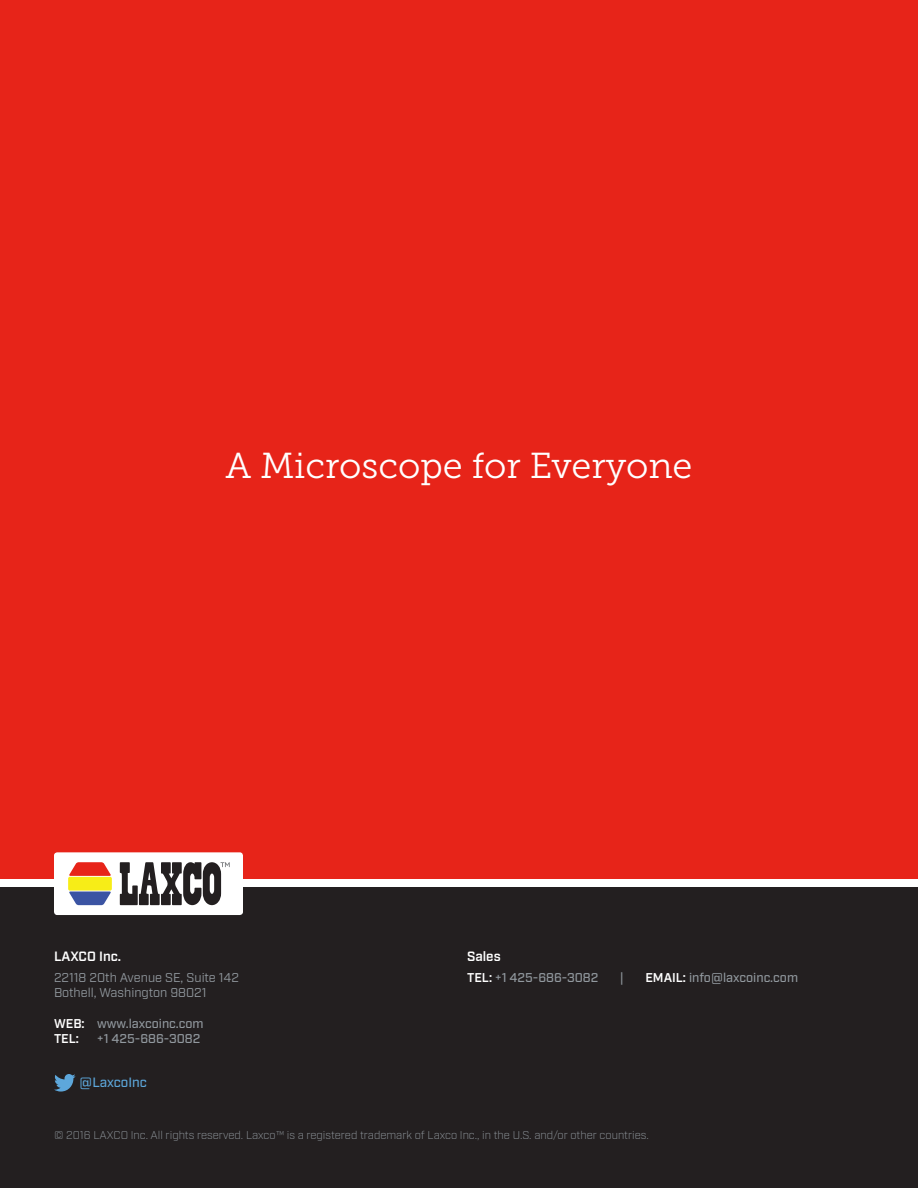
<style>
.page{position:relative;width:918px;height:1188px;background:#fff}
.page>*{position:absolute;margin:0;border:0;box-sizing:border-box;transform-origin:0 0}
.t1{font:36px "Museo Slab 300";color:#fff}
.t2{font:600 13.5px "Industry";color:#fff}
.t3{font:500 13.5px "Industry";color:#5da7db}
.t4{font:500 12.75px/15.3px "Industry";color:#92999f}
.t5{font:12.75px/15.3px "Industry";color:#92999f}
.t6{font:300 11.25px "Industry";color:#92999f}
.s1{font-weight:600;color:#fff}
</style>
<div class="page">
<div style="left:0;top:0;width:918px;height:879px;background:#e72419"></div>
<div style="left:0;top:887px;width:918px;height:301px;background:#231f20"></div>
<div style="left:54px;top:852px;width:189px;height:63px;background:#fff;border-radius:3px"></div>
<svg style="left:68px;top:862px;width:44px;height:43px;background:#c69865"></svg>
<svg style="left:120px;top:862px;width:110px;height:43px"></svg>
<svg style="left:54px;top:1074px;width:22px;height:18px"></svg>
<h1 class="t1" style="left:226px;top:446px;width:468px">A Microscope for Everyone</h1>
<p class="t2" style="left:54px;top:949px;width:69px">LAXCO Inc.</p>
<p class="t5" style="left:54px;top:970px;width:186px">22118 20th Avenue SE, Suite 142<br>Bothell, Washington 98021</p>
<p class="t4" style="left:54px;top:1016px;width:151px"><span class="s1">WEB:</span> www.laxcoinc.com<br><span class="s1">TEL:</span></p>
<p class="t4" style="left:97px;top:1031px;width:105px">+1 425-686-3082</p>
<p class="t3" style="left:80px;top:1074px;width:69px">@LaxcoInc</p>
<p class="t2" style="left:467px;top:949px;width:35px">Sales</p>
<p class="t4" style="left:467px;top:970px;width:133px"><span class="s1">TEL:</span> +1 425-686-3082</p>
<p class="t4" style="left:620px;top:970px;width:6px">|</p>
<p class="t4" style="left:645px;top:970px;width:154px"><span class="s1">EMAIL:</span> info@laxcoinc.com</p>
<p class="t6" style="left:54px;top:1129px;width:596px">© 2016 LAXCO Inc. All rights reserved. Laxco™ is a registered trademark of Laxco Inc., in the U.S. and/or other countries.</p>
</div>
